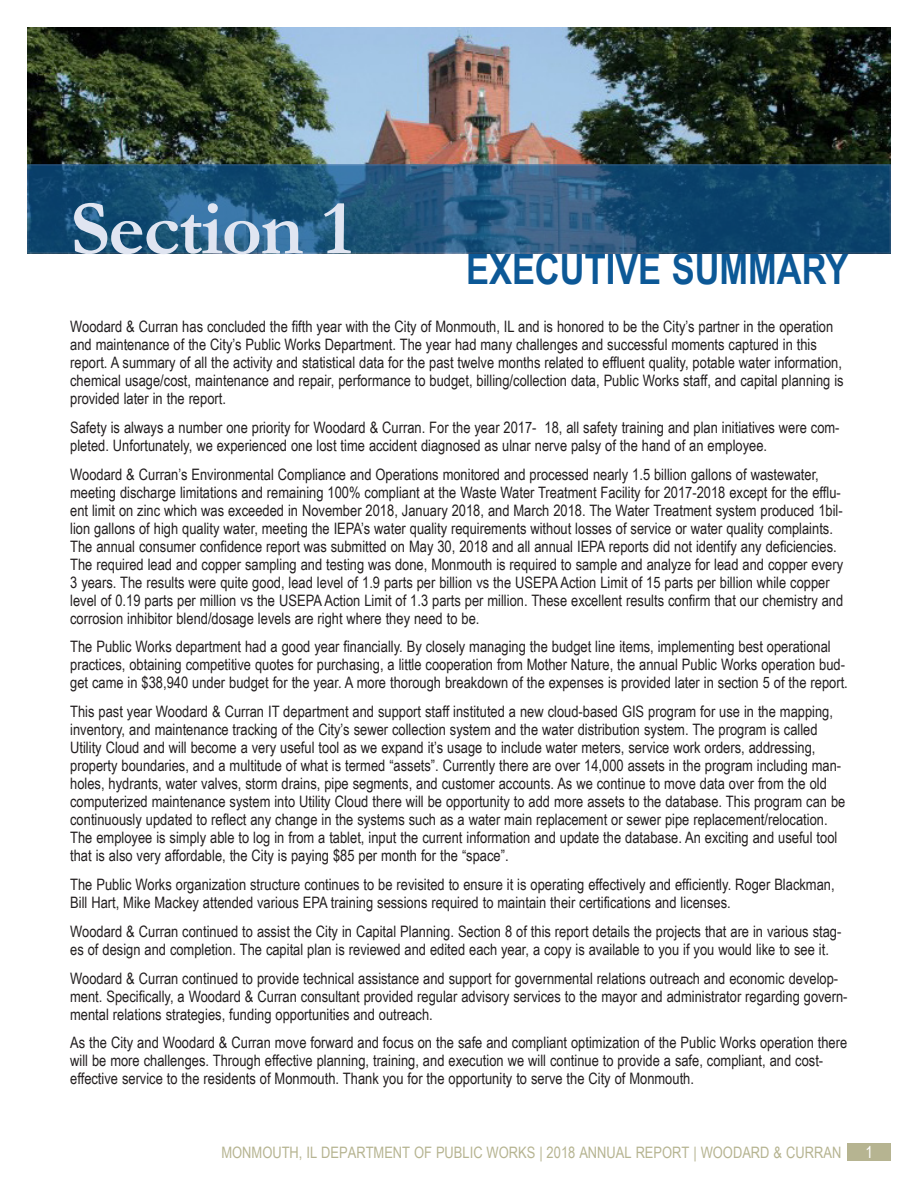
<style>
.page{position:relative;width:918px;height:1188px;background:#fff}
.page>*{position:absolute;margin:0;border:0;box-sizing:border-box;transform-origin:0 0}
.divider_head-garamo{font:700 78px "Garamond";letter-spacing:-.02em;color:#e0e5f1}
.divider_subhead-Ari{font:700 42px "Arial Narrow";color:#0c5896}
.t1{font:16.5px "Arial Narrow";color:#fff}
.text{font:15.75px/18px "Arial Narrow";color:#231f20}
.t2{font:15.75px "Arial Narrow";color:#b6b491}
</style>
<div class="page">
<img style="left:27px;top:27px;width:864px;height:137px">
<div style="left:848px;top:1143px;width:43px;height:18px;background:#b6b491"></div>
<svg style="left:27px;top:164px;width:864px;height:90px;background:#1e537a"></svg>
<p class="divider_head-garamo" style="left:70px;top:176px;width:284px">Section 1</p>
<p class="divider_subhead-Ari" style="left:466px;top:237px;width:384px">EXECUTIVE SUMMARY</p>
<p class="text" style="left:70px;top:317px;width:775px">Woodard &amp; Curran has concluded the fifth year with the City of Monmouth, IL and is honored to be the City’s partner in the operation and maintenance of the City’s Public Works Department. The year had many challenges and successful moments captured in this report. A summary of all the activity and statistical data for the past twelve months related to effluent quality, potable water information, chemical usage/cost, maintenance and repair, performance to budget, billing/collection data, Public Works staff, and capital planning is provided later in the report.</p>
<p class="text" style="left:70px;top:418px;width:771px">Safety is always a number one priority for Woodard &amp; Curran. For the year 2017- 18, all safety training and plan initiatives were com&shy;pleted. Unfortunately, we experienced one lost time accident diagnosed as ulnar nerve palsy of the hand of an employee.</p>
<p class="text" style="left:70px;top:464px;width:775px">Woodard &amp; Curran’s Environmental Compliance and Operations monitored and processed nearly 1.5 billion gallons of wastewater, meeting discharge limitations and remaining 100% compliant at the Waste Water Treatment Facility for 2017-2018 except for the efflu&shy;ent limit on zinc which was exceeded in November 2018, January 2018, and March 2018. The Water Treatment system produced 1bil&shy;lion gallons of high quality water, meeting the IEPA’s water quality requirements without losses of service or water quality complaints.<br>The annual consumer confidence report was submitted on May 30, 2018 and all annual IEPA reports did not identify any deficiencies.<br>The required lead and copper sampling and testing was done, Monmouth is required to sample and analyze for lead and copper every 3 years. The results were quite good, lead level of 1.9 parts per billion vs the USEPA Action Limit of 15 parts per billion while copper level of 0.19 parts per million vs the USEPA Action Limit of 1.3 parts per million. These excellent results confirm that our chemistry and corrosion inhibitor blend/dosage levels are right where they need to be.</p>
<p class="text" style="left:70px;top:637px;width:779px">The Public Works department had a good year financially. By closely managing the budget line items, implementing best operational practices, obtaining competitive quotes for purchasing, a little cooperation from Mother Nature, the annual Public Works operation bud&shy;get came in $38,940 under budget for the year. A more thorough breakdown of the expenses is provided later in section 5 of the report.</p>
<p class="text" style="left:70px;top:702px;width:777px">This past year Woodard &amp; Curran IT department and support staff instituted a new cloud-based GIS program for use in the mapping, inventory, and maintenance tracking of the City’s sewer collection system and the water distribution system. The program is called Utility Cloud and will become a very useful tool as we expand it’s usage to include water meters, service work orders, addressing, property boundaries, and a multitude of what is termed “assets”. Currently there are over 14,000 assets in the program including man&shy;holes, hydrants, water valves, storm drains, pipe segments, and customer accounts. As we continue to move data over from the old computerized maintenance system into Utility Cloud there will be opportunity to add more assets to the database. This program can be continuously updated to reflect any change in the systems such as a water main replacement or sewer pipe replacement/relocation.<br>The employee is simply able to log in from a tablet, input the current information and update the database. An exciting and useful tool that is also very affordable, the City is paying $85 per month for the “space”.</p>
<p class="text" style="left:70px;top:875px;width:766px">The Public Works organization structure continues to be revisited to ensure it is operating effectively and efficiently. Roger Blackman,<br>Bill Hart, Mike Mackey attended various EPA training sessions required to maintain their certifications and licenses.</p>
<p class="text" style="left:70px;top:922px;width:773px">Woodard &amp; Curran continued to assist the City in Capital Planning. Section 8 of this report details the projects that are in various stag&shy;es of design and completion. The capital plan is reviewed and edited each year, a copy is available to you if you would like to see it.</p>
<p class="text" style="left:70px;top:968px;width:779px">Woodard &amp; Curran continued to provide technical assistance and support for governmental relations outreach and economic develop&shy;ment. Specifically, a Woodard &amp; Curran consultant provided regular advisory services to the mayor and administrator regarding govern&shy;mental relations strategies, funding opportunities and outreach.</p>
<p class="text" style="left:70px;top:1033px;width:779px">As the City and Woodard &amp; Curran move forward and focus on the safe and compliant optimization of the Public Works operation there will be more challenges. Through effective planning, training, and execution we will continue to provide a safe, compliant, and cost&shy;effective service to the residents of Monmouth. Thank you for the opportunity to serve the City of Monmouth.</p>
<p class="t2" style="left:221px;top:1141px;width:621px">MONMOUTH, IL DEPARTMENT OF PUBLIC WORKS | 2018 ANNUAL REPORT | WOODARD &amp; CURRAN</p>
<p class="t1" style="left:866px;top:1140px;width:9px">1</p>
</div>
